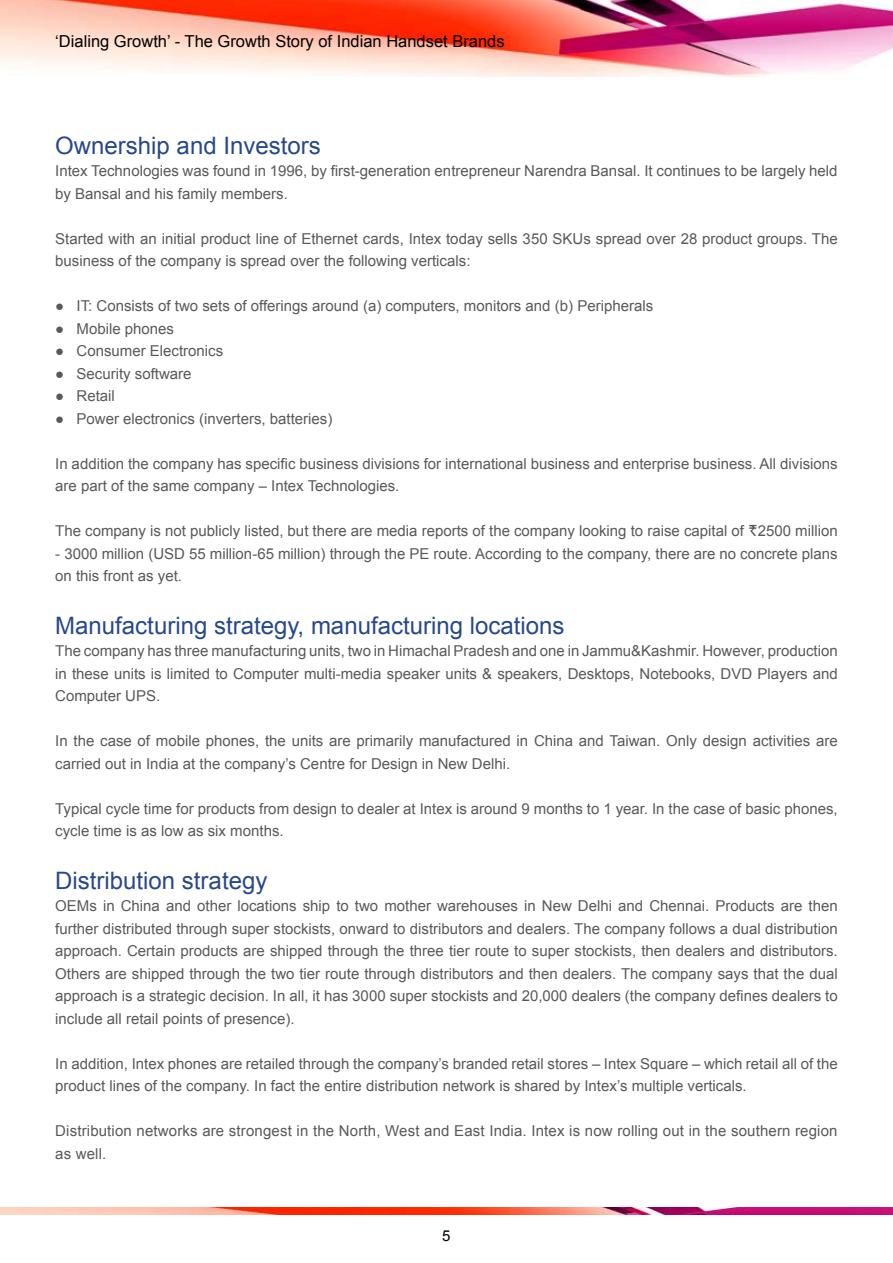
<style>
.page{position:relative;width:893px;height:1263px;background:#fff}
.page>*{position:absolute;margin:0;border:0;box-sizing:border-box;transform-origin:0 0}
.t1{font:24px "Arial";color:#27488b}
.t2{font:16.5px "Arial";color:#000}
.t3{font:15px/22.5px "Arial";color:#58595b}
.t4{font:15px "Arial";color:#000}
.s1{font-family:"rupiforadian"}
</style>
<div class="page">
<img style="left:0;top:0;width:893px;height:77px">
<img style="left:0;top:1208px;width:893px;height:6px">
<p class="t2" style="left:55px;top:30px;width:451px">‘Dialing Growth’ - The Growth Story of I ndian Handset Brands</p>
<h1 class="t1" style="left:55px;top:129px;width:267px">Ownership and I nvestors</h1>
<p class="t3" style="left:55px;top:160px;width:784px">Intex Technologies was found in 1996, by first-generation entrepreneur Narendra Bansal. It continues to be largely held by Bansal and his family members.</p>
<p class="t3" style="left:55px;top:227px;width:784px">Started with an initial product line of Ethernet cards, I ntex today sells 350 SKUs spread over 28 product groups. The business of the company is spread over the following verticals:</p>
<p class="t3" style="left:55px;top:295px;width:599px">● IT: Consists of two sets of offerings around (a) computers, monitors and (b) Peripherals</p>
<p class="t3" style="left:55px;top:317px;width:120px">● Mobile phones</p>
<p class="t3" style="left:55px;top:340px;width:169px">● Consumer Electronics</p>
<p class="t3" style="left:55px;top:362px;width:138px">● Security software</p>
<p class="t3" style="left:55px;top:385px;width:61px">● Retail</p>
<p class="t3" style="left:55px;top:407px;width:279px">● Power electronics (inverters, batteries)</p>
<p class="t3" style="left:55px;top:452px;width:784px">In addition the company has specific business divisions for international business and enterprise business. All divisions are part of the same company – I ntex Technologies.</p>
<p class="t3" style="left:55px;top:520px;width:784px">The company is not publicly listed, but there are media reports of the company looking to raise capital of <span class="s1">R</span>2500 million</p>
<p class="t3" style="left:55px;top:542px;width:784px">- 3000 million (USD 55 million-65 million) through the PE route. According to the company, there are no concrete plans on this front as yet.</p>
<h1 class="t1" style="left:55px;top:609px;width:511px">Manufacturing strategy, manufacturing locations</h1>
<p class="t3" style="left:55px;top:640px;width:784px;text-align:justify">The company has three manufacturing units, two in H imachal Pradesh and one in Jammu&amp;Kashmir. However, production in these units is limited to Computer multi-media speaker units &amp; speakers, Desktops, Notebooks, DVD Players and Computer UPS.</p>
<p class="t3" style="left:55px;top:730px;width:784px">I n the case of mobile phones, the units are primarily manufactured in China and Taiwan. Only design activities are carried out in I ndia at the company’s Centre for Design in New Delhi.</p>
<p class="t3" style="left:55px;top:797px;width:784px">Typical cycle time for products from design to dealer at I ntex is around 9 months to 1 year. I n the case of basic phones, cycle time is as low as six months.</p>
<h1 class="t1" style="left:55px;top:864px;width:214px">Distribution strategy</h1>
<p class="t3" style="left:55px;top:895px;width:784px;text-align:justify">OEMs in China and other locations ship to two mother warehouses in New Delhi and Chennai. Products are then further distributed through super stockists, onward to distributors and dealers. The company follows a dual distribution approach. Certain products are shipped through the three tier route to super stockists, then dealers and distributors.<br>Others are shipped through the two tier route through distributors and then dealers. The company says that the dual approach is a strategic decision. In all, it has 3000 super stockists and 20,000 dealers (the company defines dealers to include all retail points of presence).</p>
<p class="t3" style="left:55px;top:1052px;width:784px">I n addition, I ntex phones are retailed through the company’s branded retail stores – I ntex Square – which retail all of the product lines of the company. I n fact the entire distribution network is shared by I ntex’s multiple verticals.</p>
<p class="t3" style="left:55px;top:1120px;width:784px">Distribution networks are strongest in the North, West and East I ndia. I ntex is now rolling out in the southern region as well.</p>
<p class="t4" style="left:442px;top:1226px;width:10px">5</p>
</div>
